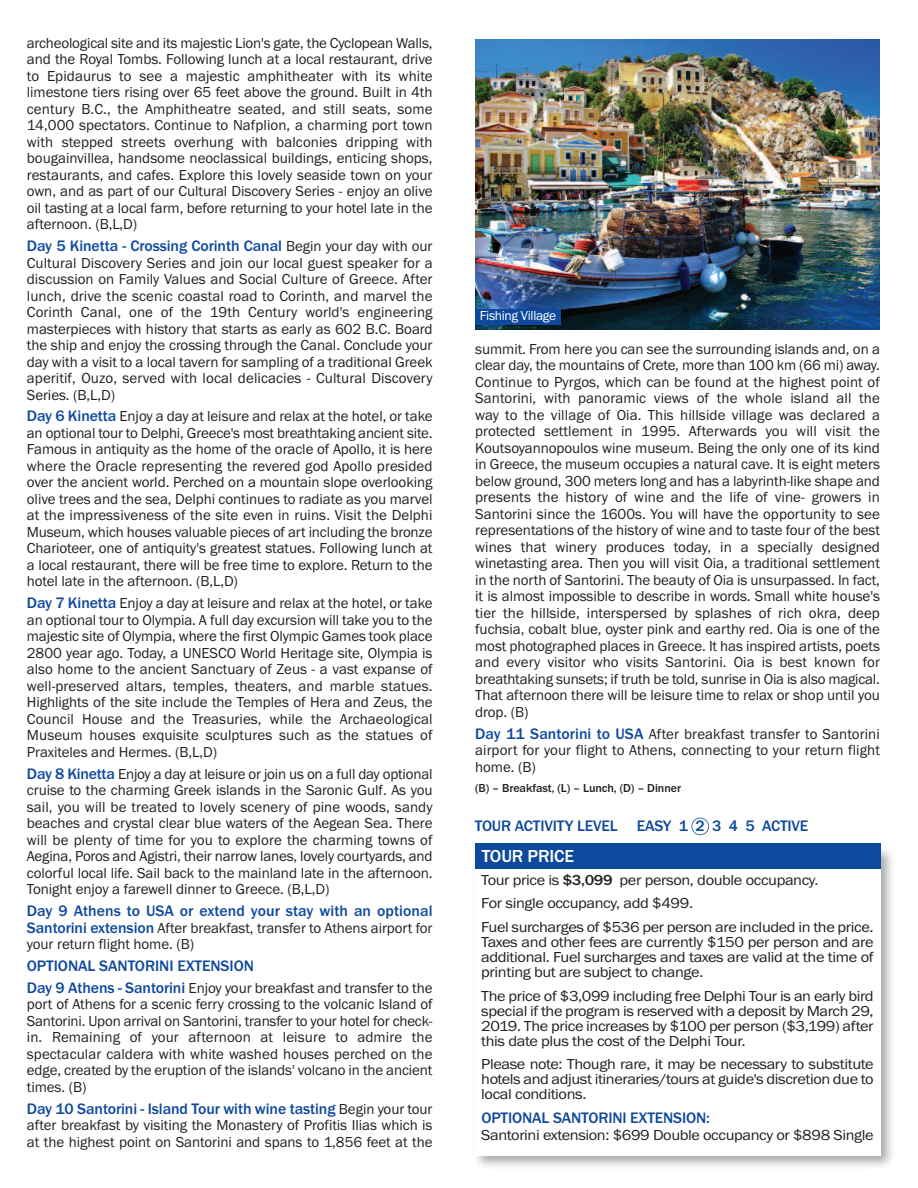
<style>
.page{position:relative;width:918px;height:1188px;background:#fff}
.page>*{position:absolute;margin:0;border:0;box-sizing:border-box;transform-origin:0 0}
.t1{font:500 18px "Franklin Gothic";letter-spacing:-.01em;color:#fff}
.t2{font:500 15.75px "Franklin Gothic";letter-spacing:-.005em;color:#0f499d}
.t3{font:15px/16.5px "Franklin Gothic";letter-spacing:-.005em;color:#231f20;text-align:justify}
.t4{font:15px/15px "Franklin Gothic";letter-spacing:-.005em;color:#231f20;text-align:justify;scale:1.09 1}
.t5{font:15px/23.7px "Franklin Gothic";letter-spacing:-.025em;color:#231f20;scale:1.09 1}
.t6{font:13.5px "Franklin Gothic";letter-spacing:-.025em;color:#fff}
.t7{font:500 12px "Franklin Gothic";letter-spacing:-.005em;color:#231f20}
.s1{font-weight:400;font-size:15px;color:#231f20}
.s2{font-weight:500;font-size:15.75px;color:#0f499d}
.s3{font-weight:500}
</style>
<div class="page">
<img style="left:475px;top:843px;width:417px;height:324px">
<div style="left:475px;top:848px;width:406px;height:307px;background:#fff"></div>
<div style="left:475px;top:844px;width:406px;height:25px;background:#0f499d"></div>
<img style="left:475px;top:39px;width:405px;height:290px">
<div style="left:475px;top:309px;width:86px;height:15px;background:#0f499d"></div>
<div style="left:691px;top:818px;width:18px;height:17px;border:2px solid #0f499d;border-radius:50%"></div>
<p class="t3" style="left:27px;top:34px;width:407px">archeological site and its majestic Lion's gate, the Cyclopean Walls, and the Royal Tombs. Following lunch at a local restaurant, drive to Epidaurus to see a majestic amphitheater with its white limestone tiers rising over 65 feet above the ground. Built in 4th century B.C., the Amphitheatre seated, and still seats, some 14,000 spectators. Continue to Nafplion, a charming port town with stepped streets overhung with balconies dripping with bougainvillea, handsome neoclassical buildings, enticing shops, restaurants, and cafes. Explore this lovely seaside town on your own, and as part of our Cultural Discovery Series - enjoy an olive oil tasting at a local farm, before returning to your hotel late in the afternoon. (B,L,D)</p>
<p class="t2" style="left:27px;top:236px;width:407px">Day 5 Kinetta - Crossing Corinth Canal <span class="s1">Begin your day with our</span></p>
<p class="t3" style="left:27px;top:254px;width:407px">Cultural Discovery Series and join our local guest speaker for a discussion on Family Values and Social Culture of Greece. After lunch, drive the scenic coastal road to Corinth, and marvel the Corinth Canal, one of the 19th Century world's engineering masterpieces with history that starts as early as 602 B.C. Board the ship and enjoy the crossing through the Canal. Conclude your day with a visit to a local tavern for sampling of a traditional Greek aperitif, Ouzo, served with local delicacies - Cultural Discovery Series. (B,L,D)</p>
<p class="t3" style="left:27px;top:408px;width:407px"><span class="s2">Day 6 Kinetta</span> Enjoy a day at leisure and relax at the hotel, or take an optional tour to Delphi, Greece's most breathtaking ancient site.<br>Famous in antiquity as the home of the oracle of Apollo, it is here where the Oracle representing the revered god Apollo presided over the ancient world. Perched on a mountain slope overlooking olive trees and the sea, Delphi continues to radiate as you marvel at the impressiveness of the site even in ruins. Visit the Delphi Museum, which houses valuable pieces of art including the bronze Charioteer, one of antiquity's greatest statues. Following lunch at a local restaurant, there will be free time to explore. Return to the hotel late in the afternoon. (B,L,D)</p>
<p class="t3" style="left:27px;top:595px;width:407px"><span class="s2">Day 7 Kinetta</span> Enjoy a day at leisure and relax at the hotel, or take an optional tour to Olympia. A full day excursion will take you to the majestic site of Olympia, where the first Olympic Games took place 2800 year ago. Today, a UNESCO World Heritage site, Olympia is also home to the ancient Sanctuary of Zeus - a vast expanse of well-preserved altars, temples, theaters, and marble statues.<br>Highlights of the site include the Temples of Hera and Zeus, the Council House and the Treasuries, while the Archaeological Museum houses exquisite sculptures such as the statues of Praxiteles and Hermes. (B,L,D)</p>
<p class="t3" style="left:27px;top:765px;width:407px"><span class="s2">Day 8 Kinetta</span> Enjoy a day at leisure or join us on a full day optional cruise to the charming Greek islands in the Saronic Gulf. As you sail, you will be treated to lovely scenery of pine woods, sandy beaches and crystal clear blue waters of the Aegean Sea. There will be plenty of time for you to explore the charming towns of Aegina, Poros and Agistri, their narrow lanes, lovely courtyards, and colorful local life. Sail back to the mainland late in the afternoon.<br>Tonight enjoy a farewell dinner to Greece. (B,L,D)</p>
<p class="t2" style="left:27px;top:901px;width:407px">Day 9 Athens to USA or extend your stay with an optional</p>
<p class="t3" style="left:27px;top:919px;width:407px"><span class="s2">Santorini extension</span> After breakfast, transfer to Athens airport for your return flight home. (B)</p>
<p class="t2" style="left:27px;top:956px;width:229px">OPTIONAL SANTORINI EXTENSION</p>
<p class="t3" style="left:27px;top:980px;width:407px"><span class="s2">Day 9 Athens - Santorini</span> Enjoy your breakfast and transfer to the port of Athens for a scenic ferry crossing to the volcanic Island of Santorini. Upon arrival on Santorini, transfer to your hotel for check&shy;in. Remaining of your afternoon at leisure to admire the spectacular caldera with white washed houses perched on the edge, created by the eruption of the islands' volcano in the ancient times. (B)</p>
<p class="t2" style="left:27px;top:1099px;width:407px">Day 10 Santorini - Island Tour with wine tasting <span class="s1">Begin your tour</span></p>
<p class="t3" style="left:27px;top:1117px;width:407px">after breakfast by visiting the Monastery of Profitis Ilias which is at the highest point on Santorini and spans to 1,856 feet at the</p>
<p class="t6" style="left:480px;top:307px;width:78px">Fishing Village</p>
<p class="t3" style="left:475px;top:340px;width:406px">summit. From here you can see the surrounding islands and, on a clear day, the mountains of Crete, more than 100 km (66 mi) away.<br>Continue to Pyrgos, which can be found at the highest point of Santorini, with panoramic views of the whole island all the way to the village of Oia. This hillside village was declared a protected settlement in 1995. Afterwards you will visit the Koutsoyannopoulos wine museum. Being the only one of its kind in Greece, the museum occupies a natural cave. It is eight meters below ground, 300 meters long and has a labyrinth-like shape and presents the history of wine and the life of vine- growers in Santorini since the 1600s. You will have the opportunity to see representations of the history of wine and to taste four of the best wines that winery produces today, in a specially designed winetasting area. Then you will visit Oia, a traditional settlement in the north of Santorini. The beauty of Oia is unsurpassed. In fact, it is almost impossible to describe in words. Small white house's tier the hillside, interspersed by splashes of rich okra, deep fuchsia, cobalt blue, oyster pink and earthy red. Oia is one of the most photographed places in Greece. It has inspired artists, poets and every visitor who visits Santorini. Oia is best known for breathtaking sunsets; if truth be told, sunrise in Oia is also magical.<br>That afternoon there will be leisure time to relax or shop until you drop. (B)</p>
<p class="t3" style="left:475px;top:725px;width:406px"><span class="s2">Day 11 Santorini to USA</span> After breakfast transfer to Santorini airport for your flight to Athens, connecting to your return flight home. (B)</p>
<p class="t7" style="left:475px;top:781px;width:207px">(B) – Breakfast, (L) – Lunch, (D) – Dinner</p>
<p class="t2" style="left:475px;top:817px;width:335px">TOUR ACTIVITY LEVEL EASY 1 2 3 4 5 ACTIVE</p>
<p class="t1" style="left:482px;top:846px;width:94px">TOUR PRICE</p>
<p class="t5" style="left:481px;top:868px;width:362px">Tour price is <span class="s3">$3,099</span> per person, double occupancy.<br>For single occupancy, add $499.<br>Fuel surcharges of $536 per person are included in the price.</p>
<p class="t4" style="left:481px;top:934px;width:362px">Taxes and other fees are currently $150 per person and are additional. Fuel surcharges and taxes are valid at the time of printing but are subject to change.</p>
<p class="t4" style="left:481px;top:988px;width:362px">The price of $3,099 including free Delphi Tour is an early bird special if the program is reserved with a deposit by March 29, 2019. The price increases by $100 per person ($3,199) after this date plus the cost of the Delphi Tour.</p>
<p class="t4" style="left:481px;top:1057px;width:362px">Please note: Though rare, it may be necessary to substitute hotels and adjust itineraries/tours at guide's discretion due to local conditions.</p>
<p class="t2" style="left:481px;top:1108px;width:230px">OPTIONAL SANTORINI EXTENSION:</p>
<p class="t5" style="left:481px;top:1123px;width:362px">Santorini extension: $699 Double occupancy or $898 Single</p>
</div>
